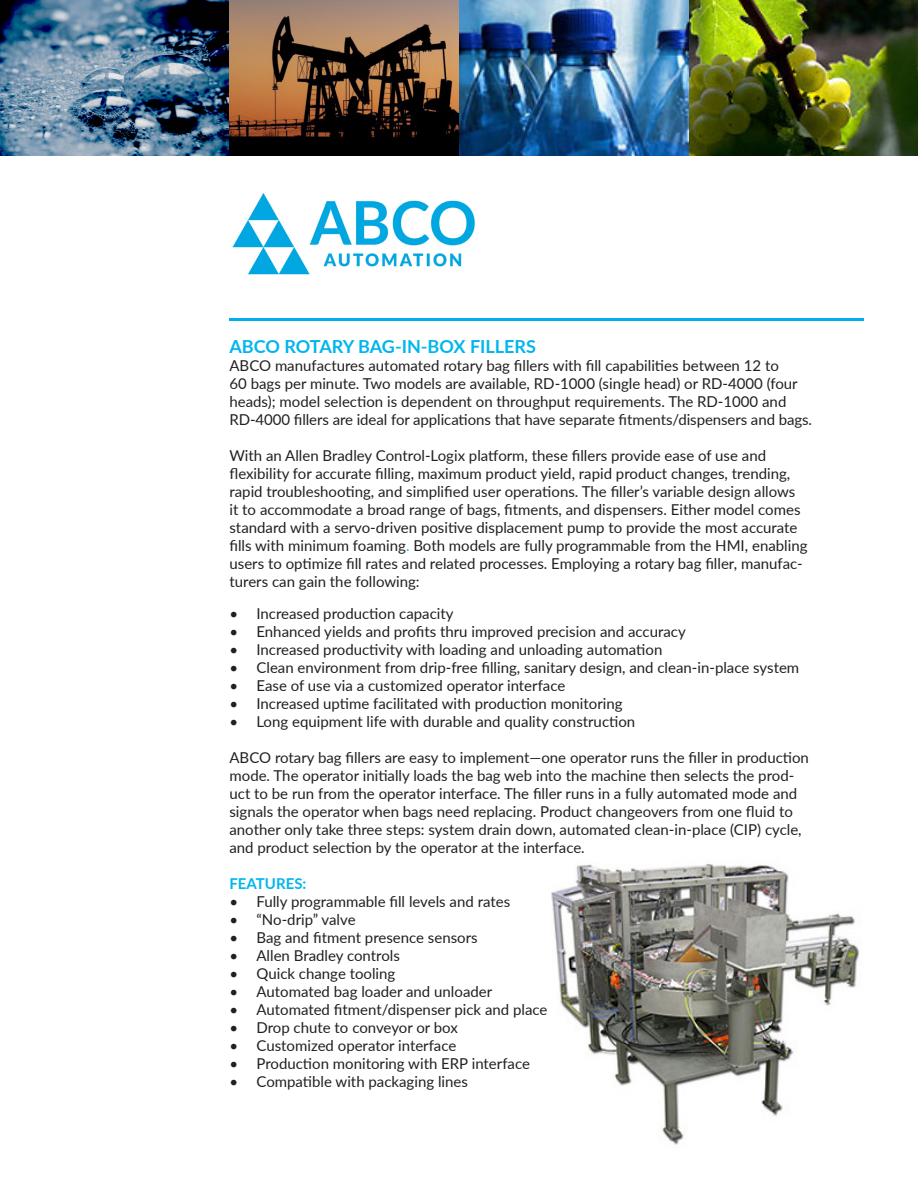
<style>
.page{position:relative;width:918px;height:1188px;background:#fff}
.page>*{position:absolute;margin:0;border:0;box-sizing:border-box;transform-origin:0 0}
.t1{font:700 18px "Lato";color:#00b6ed}
.t2{font:15px/18px "Lato";color:#231f20}
.t3{font:700 15px "Lato";color:#00b6ed}
.s1{color:#00b6ed}
</style>
<div class="page">
<img style="left:232px;top:193px;width:243px;height:82px">
<img style="left:0;top:0;width:229px;height:156px">
<img style="left:229px;top:0;width:689px;height:156px">
<hr style="left:230px;top:318px;width:634px;height:2px;background:#00aeef">
<img style="left:551px;top:864px;width:311px;height:281px">
<p class="t1" style="left:230px;top:333px;width:308px">ABCO ROTARY BAG-IN-BOX FILLERS</p>
<p class="t2" style="left:230px;top:356px;width:584px">ABCO manufactures automated rotary bag fillers with fill capabilities between 12 to<br>60 bags per minute. Two models are available, RD-1000 (single head) or RD-4000 (four heads); model selection is dependent on throughput requirements. The RD-1000 and RD-4000 fillers are ideal for applications that have separate fitments/dispensers and bags.</p>
<p class="t2" style="left:230px;top:446px;width:580px">With an Allen Bradley Control-Logix platform, these fillers provide ease of use and flexibility for accurate filling, maximum product yield, rapid product changes, trending, rapid troubleshooting, and simplified user operations. The filler’s variable design allows it to accommodate a broad range of bags, fitments, and dispensers. Either model comes standard with a servo-driven positive displacement pump to provide the most accurate fills with minimum foaming<span class="s1">.</span> Both models are fully programmable from the HMI, enabling users to optimize fill rates and related processes. Employing a rotary bag filler, manufac&shy;turers can gain the following:</p>
<p class="t2" style="left:230px;top:603px;width:226px">• Increased production capacity</p>
<p class="t2" style="left:230px;top:621px;width:458px">• Enhanced yields and profits thru improved precision and accuracy</p>
<p class="t2" style="left:230px;top:639px;width:434px">• Increased productivity with loading and unloading automation</p>
<p class="t2" style="left:230px;top:657px;width:571px">• Clean environment from drip-free filling, sanitary design, and clean-in-place system</p>
<p class="t2" style="left:230px;top:675px;width:337px">• Ease of use via a customized operator interface</p>
<p class="t2" style="left:230px;top:693px;width:395px">• Increased uptime facilitated with production monitoring</p>
<p class="t2" style="left:230px;top:711px;width:407px">• Long equipment life with durable and quality construction</p>
<p class="t2" style="left:230px;top:747px;width:581px">ABCO rotary bag fillers are easy to implement—one operator runs the filler in production mode. The operator initially loads the bag web into the machine then selects the prod&shy;uct to be run from the operator interface. The filler runs in a fully automated mode and signals the operator when bags need replacing. Product changeovers from one fluid to another only take three steps: system drain down, automated clean-in-place (CIP) cycle, and product selection by the operator at the interface.</p>
<p class="t3" style="left:230px;top:873px;width:78px">FEATURES:</p>
<p class="t2" style="left:230px;top:892px;width:282px">• Fully programmable fill levels and rates</p>
<p class="t2" style="left:230px;top:910px;width:128px">• “No-drip” valve</p>
<p class="t2" style="left:230px;top:928px;width:250px">• Bag and fitment presence sensors</p>
<p class="t2" style="left:230px;top:946px;width:172px">• Allen Bradley controls</p>
<p class="t2" style="left:230px;top:964px;width:167px">• Quick change tooling</p>
<p class="t2" style="left:230px;top:982px;width:264px">• Automated bag loader and unloader</p>
<p class="t2" style="left:230px;top:1000px;width:319px">• Automated fitment/dispenser pick and place</p>
<p class="t2" style="left:230px;top:1018px;width:230px">• Drop chute to conveyor or box</p>
<p class="t2" style="left:230px;top:1036px;width:228px">• Customized operator interface</p>
<p class="t2" style="left:230px;top:1054px;width:302px">• Production monitoring with ERP interface</p>
<p class="t2" style="left:230px;top:1072px;width:240px">• Compatible with packaging lines</p>
</div>
